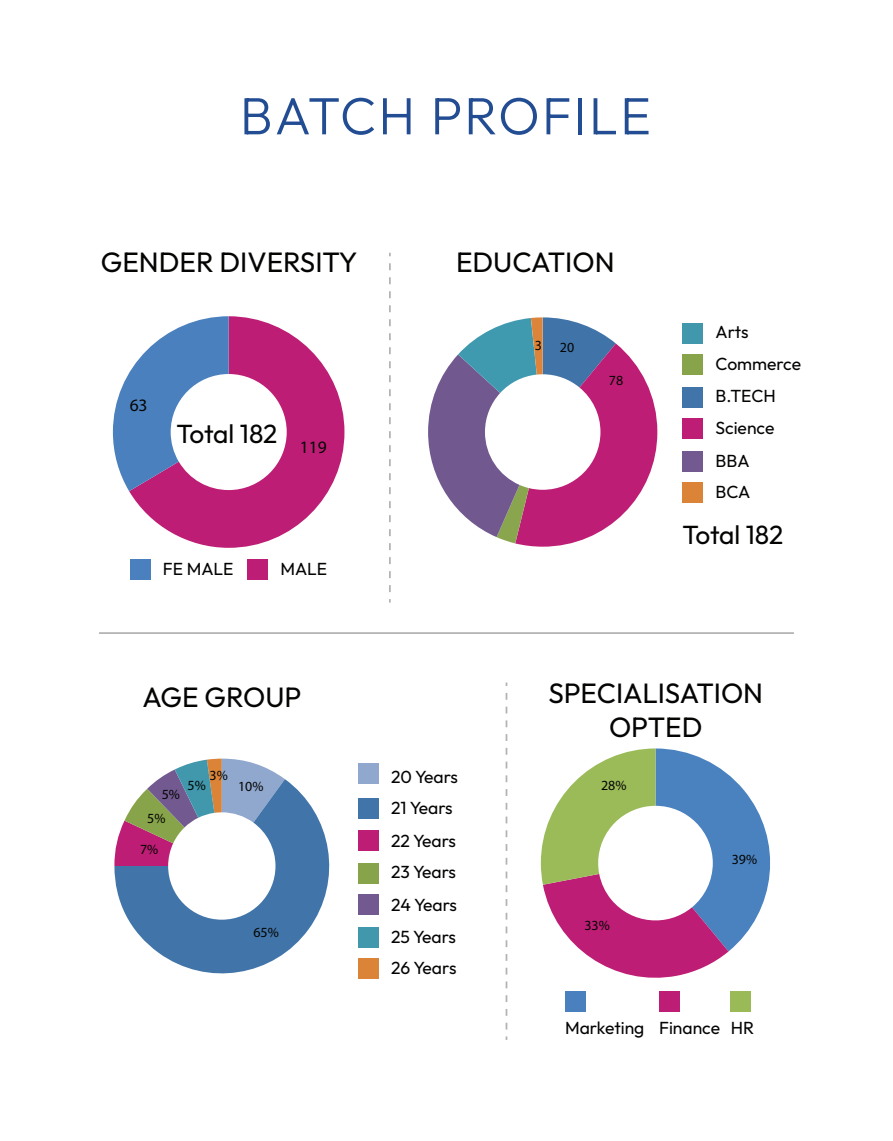
<style>
.page{position:relative;width:893px;height:1141px;background:#fff}
.page>*{position:absolute;margin:0;border:0;box-sizing:border-box;transform-origin:0 0}
.t1{font:300 52.5px "Outfit";letter-spacing:.04em;color:#234d93}
.t2{font:28px/33.6px "Outfit";color:#040503;text-align:center}
.t3{font:26.25px "Outfit";letter-spacing:-.01em;color:#040503}
.t4{font:17.5px/32px "Outfit";color:#040503}
.t5{font:17.5px "Myriad Pro";color:#040503}
.t6{font:14px "Myriad Pro";color:#040503}
</style>
<div class="page">
<svg style="left:114px;top:779px;width:216px;height:195px;fill:#4175a9"></svg>
<svg style="left:114px;top:759px;width:171px;height:107px"></svg>
<svg style="left:541px;top:748px;width:229px;height:230px"></svg>
<div style="left:358px;top:799px;width:20px;height:20px;background:#4175a9"></div>
<div style="left:358px;top:830px;width:20px;height:21px;background:#be1d75"></div>
<div style="left:358px;top:863px;width:20px;height:20px;background:#88a44a"></div>
<div style="left:358px;top:895px;width:20px;height:20px;background:#725a90"></div>
<div style="left:565px;top:991px;width:20px;height:20px;background:#4a80be"></div>
<div style="left:659px;top:991px;width:20px;height:20px;background:#be1d75"></div>
<div style="left:731px;top:991px;width:20px;height:20px;background:#9aba57"></div>
<div style="left:358px;top:927px;width:20px;height:20px;background:#4197ac"></div>
<div style="left:358px;top:959px;width:20px;height:20px;background:#db8337"></div>
<div style="left:358px;top:764px;width:20px;height:20px;background:#90a7ce"></div>
<svg style="left:428px;top:317px;width:229px;height:230px"></svg>
<div style="left:683px;top:323px;width:20px;height:20px;background:#4197ac"></div>
<div style="left:683px;top:354px;width:20px;height:21px;background:#88a44a"></div>
<div style="left:683px;top:387px;width:20px;height:20px;background:#4175a9"></div>
<div style="left:683px;top:419px;width:20px;height:20px;background:#be1d75"></div>
<div style="left:683px;top:451px;width:20px;height:20px;background:#725a90"></div>
<div style="left:683px;top:483px;width:20px;height:20px;background:#db8337"></div>
<svg style="left:129px;top:316px;width:215px;height:232px;fill:#be1d75"></svg>
<svg style="left:113px;top:316px;width:116px;height:175px"></svg>
<div style="left:130px;top:559px;width:20px;height:20px;background:#4a80be"></div>
<div style="left:248px;top:559px;width:20px;height:20px;background:#be1d75"></div>
<hr style="left:99px;top:632px;width:695px;height:2px;background:#b3b3b3">
<svg style="left:389px;top:263px;width:2px;height:340px"></svg>
<svg style="left:506px;top:693px;width:1px;height:347px"></svg>
<h1 class="t1" style="left:240px;top:86px;width:413px">BATCH PROFILE</h1>
<h2 class="t2" style="left:101px;top:245px;width:258px">GENDER DIVERSITY</h2>
<p class="t5" style="left:130px;top:394px;width:19px">63</p>
<h3 class="t3" style="left:177px;top:418px;width:102px">Total 182</h3>
<p class="t5" style="left:300px;top:437px;width:28px">119</p>
<p class="t4" style="left:163px;top:553px;width:72px">FE MALE</p>
<p class="t4" style="left:281px;top:553px;width:48px">MALE</p>
<h2 class="t2" style="left:456px;top:245px;width:160px">EDUCATION</h2>
<p class="t6" style="left:535px;top:337px;width:9px">3</p>
<p class="t6" style="left:560px;top:338px;width:16px">20</p>
<p class="t6" style="left:609px;top:372px;width:16px">78</p>
<p class="t4" style="left:716px;top:316px;width:87px">Arts<br>Commerce<br>B.TECH<br>Science<br>BBA<br>BCA</p>
<h3 class="t3" style="left:683px;top:520px;width:102px">Total 182</h3>
<h2 class="t2" style="left:143px;top:681px;width:160px">AGE GROUP</h2>
<h2 class="t2" style="left:548px;top:676px;width:216px">SPECIALISATION<br>OPTED</h2>
<p class="t4" style="left:391px;top:760px;width:69px">20 Years<br>21 Years<br>22 Years</p>
<p class="t6" style="left:210px;top:767px;width:20px">3%</p>
<p class="t6" style="left:188px;top:776px;width:20px">5%</p>
<p class="t6" style="left:238px;top:777px;width:27px">10%</p>
<p class="t6" style="left:601px;top:776px;width:27px">28%</p>
<p class="t6" style="left:162px;top:786px;width:20px">5%</p>
<p class="t6" style="left:147px;top:809px;width:20px">5%</p>
<p class="t6" style="left:140px;top:841px;width:20px">7%</p>
<p class="t6" style="left:732px;top:850px;width:27px">39%</p>
<p class="t6" style="left:253px;top:924px;width:27px">65%</p>
<p class="t4" style="left:391px;top:856px;width:68px;text-align:justify">23 Years 24 Years 25 Years 26 Years</p>
<p class="t6" style="left:584px;top:917px;width:27px">33%</p>
<p class="t4" style="left:565px;top:1011px;width:190px">Marketing Finance HR</p>
</div>
